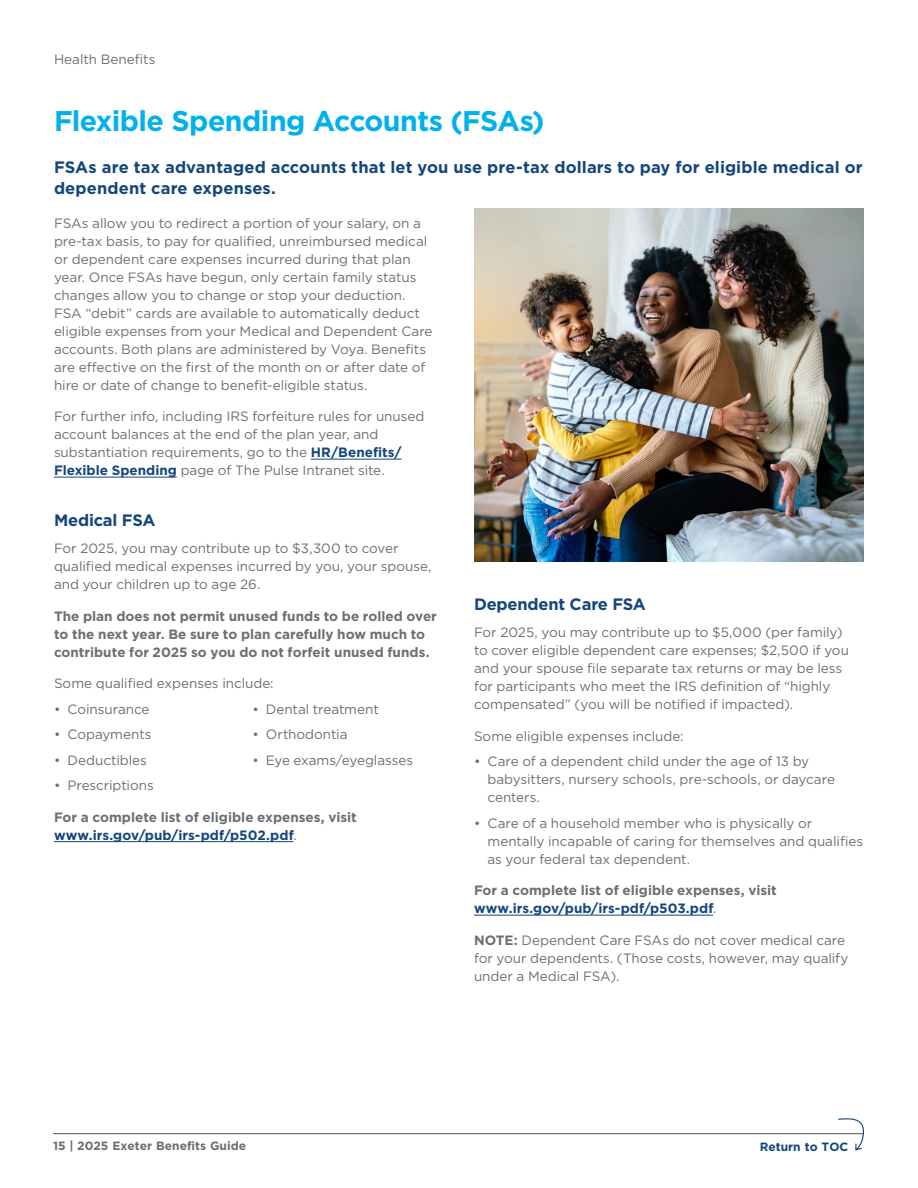
<style>
.page{position:relative;width:918px;height:1188px;background:#fff}
.page>*{position:absolute;margin:0;border:0;box-sizing:border-box;transform-origin:0 0}
.t1{font:700 28.5px "Gotham";letter-spacing:-.02em;color:#00b1eb}
.t2{font:700 16.5px/21px "Gotham";letter-spacing:.005em;color:#14467c}
.t3{font:700 16.5px "Gotham";letter-spacing:-.015em;color:#14467c}
.t4{font:13.5px/18px "Gotham";letter-spacing:-.005em;color:#6d6e71}
.t5{font:700 13.5px/18px "Gotham";color:#6d6e71}
.t6{font:700 12px "Gotham";color:#6a6d72}
.t7{font:700 12px "Gotham";color:#14467c}
.s1{font-weight:700;color:#14467c}
.s2{color:#14467c}
.s3{font-weight:400}
.s4{font-weight:700}
.s5{color:#6d6e71}
</style>
<div class="page">
<hr style="left:53px;top:1133px;width:810px;height:1px;background:#6d6e71">
<svg style="left:838px;top:1118px;width:26px;height:33px"></svg>
<hr style="left:311px;top:459px;width:91px;height:1px;background:#14467c">
<hr style="left:54px;top:477px;width:123px;height:1px;background:#14467c">
<hr style="left:54px;top:841px;width:239px;height:1px;background:#14467c">
<hr style="left:474px;top:915px;width:239px;height:1px;background:#14467c">
<img style="left:474px;top:209px;width:390px;height:353px">
<p class="t4" style="left:54px;top:50px;width:103px">Health Benefits</p>
<h1 class="t1" style="left:54px;top:104px;width:492px">Flexible Spending Accounts (FSAs)</h1>
<p class="t2" style="left:54px;top:156px;width:810px">FSAs are tax advantaged accounts that let you use pre-tax dollars to pay for eligible medical or dependent care expenses.</p>
<p class="t4" style="left:54px;top:214px;width:380px">FSAs allow you to redirect a portion of your salary, on a pre-tax basis, to pay for qualified, unreimbursed medical or dependent care expenses incurred during that plan year. Once FSAs have begun, only certain family status changes allow you to change or stop your deduction.<br>FSA “debit” cards are available to automatically deduct eligible expenses from your Medical and Dependent Care accounts. Both plans are administered by Voya. Benefits are effective on the first of the month on or after date of hire or date of change to benefit-eligible status.</p>
<p class="t4" style="left:54px;top:407px;width:372px">For further info, including IRS forfeiture rules for unused account balances at the end of the plan year, and substantiation requirements, go to the <span class="s1">HR/Benefits/ Flexible Spending</span> page of The Pulse Intranet site.</p>
<p class="t3" style="left:54px;top:511px;width:103px">Medical FSA</p>
<p class="t4" style="left:54px;top:539px;width:379px">For 2025, you may contribute up to $3,300 to cover qualified medical expenses incurred by you, your spouse, and your children up to age 26.</p>
<p class="t5" style="left:54px;top:607px;width:384px">The plan does not permit unused funds to be rolled over to the next year. Be sure to plan carefully how much to contribute for 2025 so you do not forfeit unused funds.</p>
<p class="t4" style="left:54px;top:674px;width:221px">Some qualified expenses include:</p>
<p class="t4" style="left:54px;top:700px;width:97px">• Coinsurance</p>
<p class="t4" style="left:54px;top:725px;width:99px">• Copayments</p>
<p class="t4" style="left:54px;top:751px;width:94px">• Deductibles</p>
<p class="t4" style="left:54px;top:776px;width:101px">• Prescriptions</p>
<p class="t3" style="left:474px;top:595px;width:174px">Dependent Care FSA</p>
<p class="t4" style="left:474px;top:623px;width:377px">For 2025, you may contribute up to $5,000 (per family) to cover eligible dependent care expenses; $2,500 if you and your spouse file separate tax returns or may be less for participants who meet the IRS definition of “highly compensated” (you will be notified if impacted).</p>
<p class="t4" style="left:474px;top:727px;width:211px">Some eligible expenses include:</p>
<p class="t4" style="left:488px;top:752px;width:349px;text-indent:-14px">• Care of a dependent child under the age of 13 by babysitters, nursery schools, pre-schools, or daycare centers.</p>
<p class="t4" style="left:488px;top:814px;width:377px;text-indent:-14px">• Care of a household member who is physically or mentally incapable of caring for themselves and qualifies as your federal tax dependent.</p>
<p class="t5" style="left:474px;top:881px;width:304px">For a complete list of eligible expenses, visit <span class="s2">www.irs.gov/pub/irs-pdf/p503.pdf</span><span class="s3">.</span></p>
<p class="t4" style="left:474px;top:931px;width:376px"><span class="s4">NOTE:</span> Dependent Care FSAs do not cover medical care for your dependents. (Those costs, however, may qualify under a Medical FSA).</p>
<p class="t4" style="left:252px;top:700px;width:128px">• Dental treatment</p>
<p class="t4" style="left:252px;top:725px;width:97px">• Orthodontia</p>
<p class="t4" style="left:252px;top:751px;width:162px">• Eye exams/eyeglasses</p>
<p class="t5" style="left:54px;top:808px;width:304px">For a complete list of eligible expenses, visit <span class="s2">www.irs.gov/pub/irs-pdf/p502.pdf</span><span class="s3">.</span></p>
<p class="t6" style="left:53px;top:1138px;width:195px">15 <span class="s5">|</span> 2025 Exeter Benefits Guide</p>
<p class="t7" style="left:760px;top:1139px;width:90px">Return to TOC</p>
</div>
